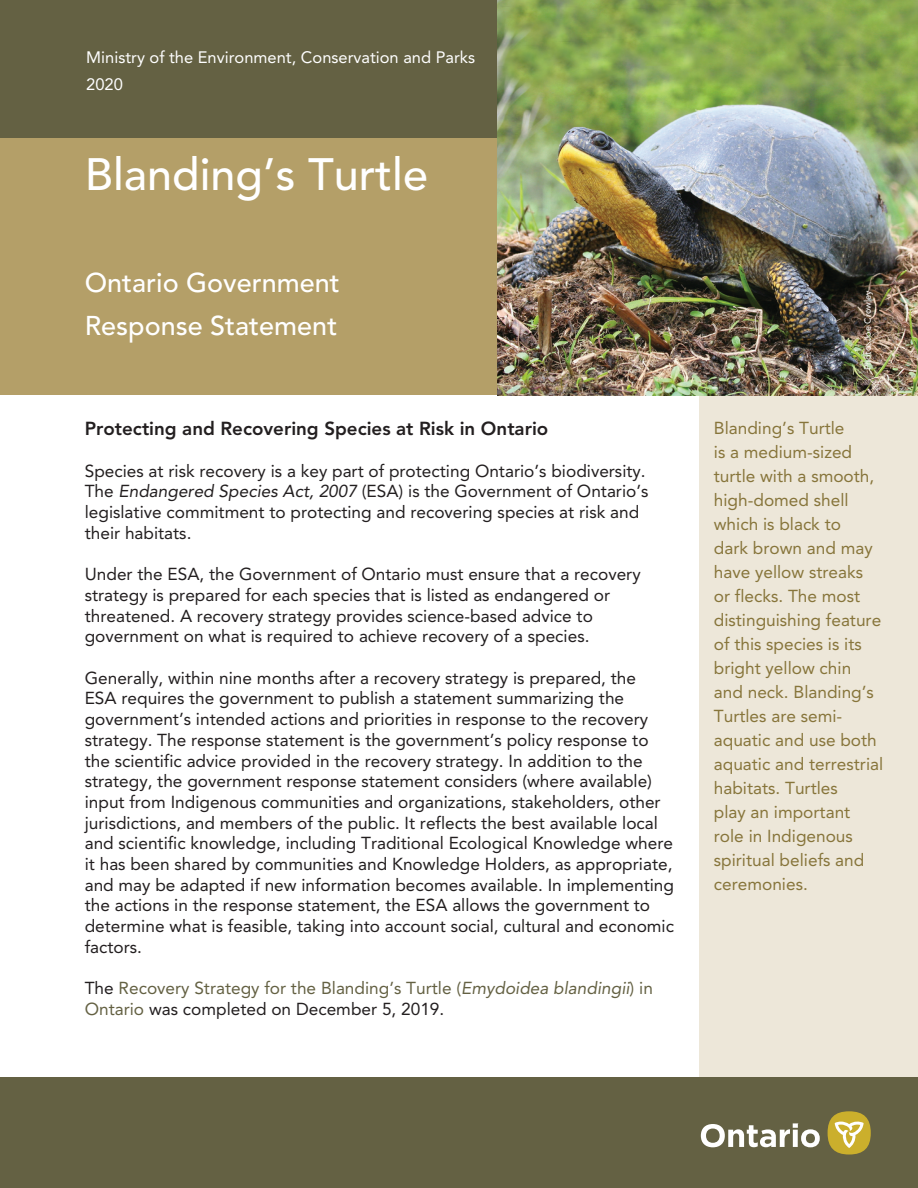
<style>
.page{position:relative;width:918px;height:1188px;background:#fff}
.page>*{position:absolute;margin:0;border:0;box-sizing:border-box;transform-origin:0 0}
.t1{font:500 45px "Avenir LT Std";color:#fff}
.t2{font:500 27px/43.5px "Avenir LT Std";color:#fff}
.t3{font:800 18.75px "Avenir LT Std";color:#231f20}
.t4{font:17.25px/20.7px "Avenir LT Std";color:#231f20}
.t5{font:17.25px/24px "Avenir LT Std";color:#87753b}
.t6{font:17.25px/20.7px "Avenir LT Std";color:#646143}
.t7{font:16.5px/27px "Avenir LT Std";color:#fff}
.t8{font:9px "Avenir LT Std";color:#fff}
.s1{font-style:italic}
.s2{color:#231f20}
</style>
<div class="page">
<div style="left:0;top:0;width:918px;height:138px;background:#646143"></div>
<div style="left:699px;top:134px;width:219px;height:944px;background:#ede7d9"></div>
<div style="left:0;top:138px;width:918px;height:257px;background:#b49f68"></div>
<img style="left:497px;top:0;width:421px;height:395px">
<div style="left:0;top:1078px;width:918px;height:110px;background:#646143"></div>
<svg style="left:701px;top:1123px;width:119px;height:24px"></svg>
<div style="left:828px;top:1111px;width:43px;height:44px;background:#cbaf2c;border-radius:50%"></div>
<svg style="left:835px;top:1121px;width:29px;height:27px"></svg>
<p class="t7" style="left:86px;top:44px;width:390px">Ministry of the Environment, Conservation and Parks<br>2020</p>
<h1 class="t1" style="left:85px;top:148px;width:345px">Blanding’s Turtle</h1>
<h1 class="t2" style="left:85px;top:261px;width:257px">Ontario Government<br>Response Statement</h1>
<h2 class="t3" style="left:85px;top:418px;width:465px">Protecting and Recovering Species at Risk in Ontario</h2>
<p class="t4" style="left:85px;top:461px;width:565px">Species at risk recovery is a key part of protecting Ontario’s biodiversity.<br>The <span class="s1">Endangered Species Act, 2007</span> (ESA) is the Government of Ontario’s legislative commitment to protecting and recovering species at risk and their habitats.</p>
<p class="t4" style="left:85px;top:564px;width:557px">Under the ESA, the Government of Ontario must ensure that a recovery strategy is prepared for each species that is listed as endangered or threatened. A recovery strategy provides science-based advice to government on what is required to achieve recovery of a species.</p>
<p class="t4" style="left:85px;top:668px;width:591px">Generally, within nine months after a recovery strategy is prepared, the<br>ESA requires the government to publish a statement summarizing the government’s intended actions and priorities in response to the recovery strategy. The response statement is the government’s policy response to the scientific advice provided in the recovery strategy. In addition to the strategy, the government response statement considers (where available) input from Indigenous communities and organizations, stakeholders, other jurisdictions, and members of the public. It reflects the best available local and scientific knowledge, including Traditional Ecological Knowledge where it has been shared by communities and Knowledge Holders, as appropriate, and may be adapted if new information becomes available. In implementing the actions in the response statement, the ESA allows the government to determine what is feasible, taking into account social, cultural and economic factors.</p>
<p class="t6" style="left:85px;top:978px;width:570px"><span class="s2">The</span> Recovery Strategy for the Blanding’s Turtle (<span class="s1">Emydoidea blandingii</span>) in<br>Ontario <span class="s2">was completed on December 5, 2019.</span></p>
<p class="t8" style="left:862px;top:370px;width:81px;rotate:-90deg">Photo: Joe Crowley</p>
<p class="t5" style="left:714px;top:416px;width:171px">Blanding’s Turtle<br>is a medium-sized turtle with a smooth, high-domed shell which is black to<br>dark brown and may have yellow streaks or flecks. The most distinguishing feature of this species is its bright yellow chin and neck. Blanding’s<br>Turtles are semi&shy;aquatic and use both aquatic and terrestrial habitats. Turtles<br>play an important role in Indigenous spiritual beliefs and ceremonies.</p>
</div>
